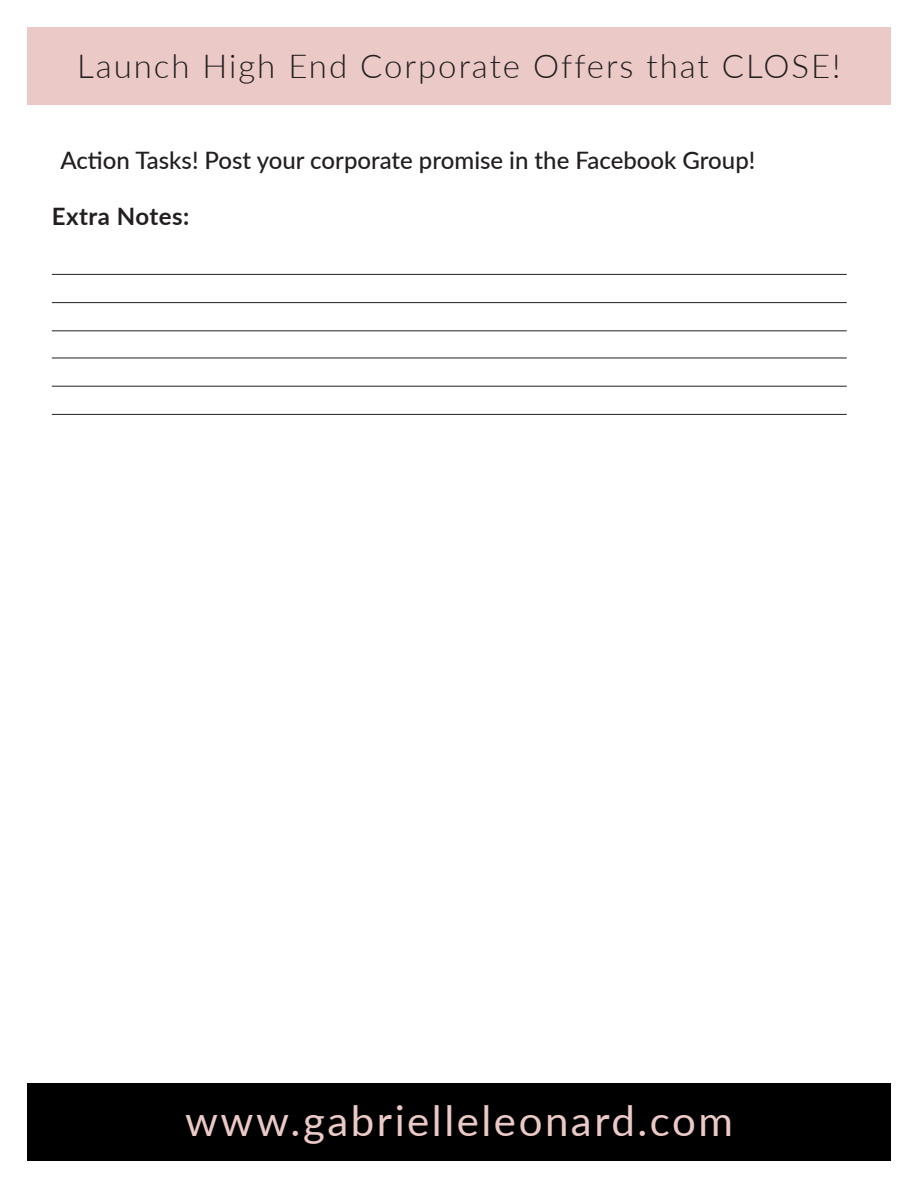
<style>
.page{position:relative;width:918px;height:1188px;background:#fff}
.page>*{position:absolute;margin:0;border:0;box-sizing:border-box;transform-origin:0 0}
.t1{font:42px "Lato";letter-spacing:.06em;color:#ebc9c6}
.t2{font:300 33px "Lato";letter-spacing:.06em;color:#231f20}
.t3{font:500 24px "Lato";color:#231f20}
.t4{font:700 24px "Lato";letter-spacing:.02em;color:#231f20}
</style>
<div class="page">
<div style="left:27px;top:27px;width:864px;height:78px;background:#ebc9c6"></div>
<div style="left:27px;top:1083px;width:864px;height:78px;background:#000"></div>
<hr style="left:52px;top:274px;width:795px;height:1px;background:#231f20">
<hr style="left:52px;top:358px;width:795px;height:1px;background:#231f20">
<hr style="left:52px;top:302px;width:795px;height:1px;background:#231f20">
<hr style="left:52px;top:386px;width:795px;height:1px;background:#231f20">
<hr style="left:52px;top:330px;width:795px;height:1px;background:#231f20">
<hr style="left:52px;top:414px;width:795px;height:1px;background:#231f20">
<h2 class="t2" style="left:77px;top:44px;width:765px">Launch High End Corporate Offers that CLOSE!</h2>
<p class="t3" style="left:60px;top:143px;width:696px">Action Tasks! Post your corporate promise in the Facebook Group!</p>
<p class="t4" style="left:52px;top:198px;width:139px">Extra Notes:</p>
<h1 class="t1" style="left:185px;top:1091px;width:549px">www.gabrielleleonard.com</h1>
</div>
